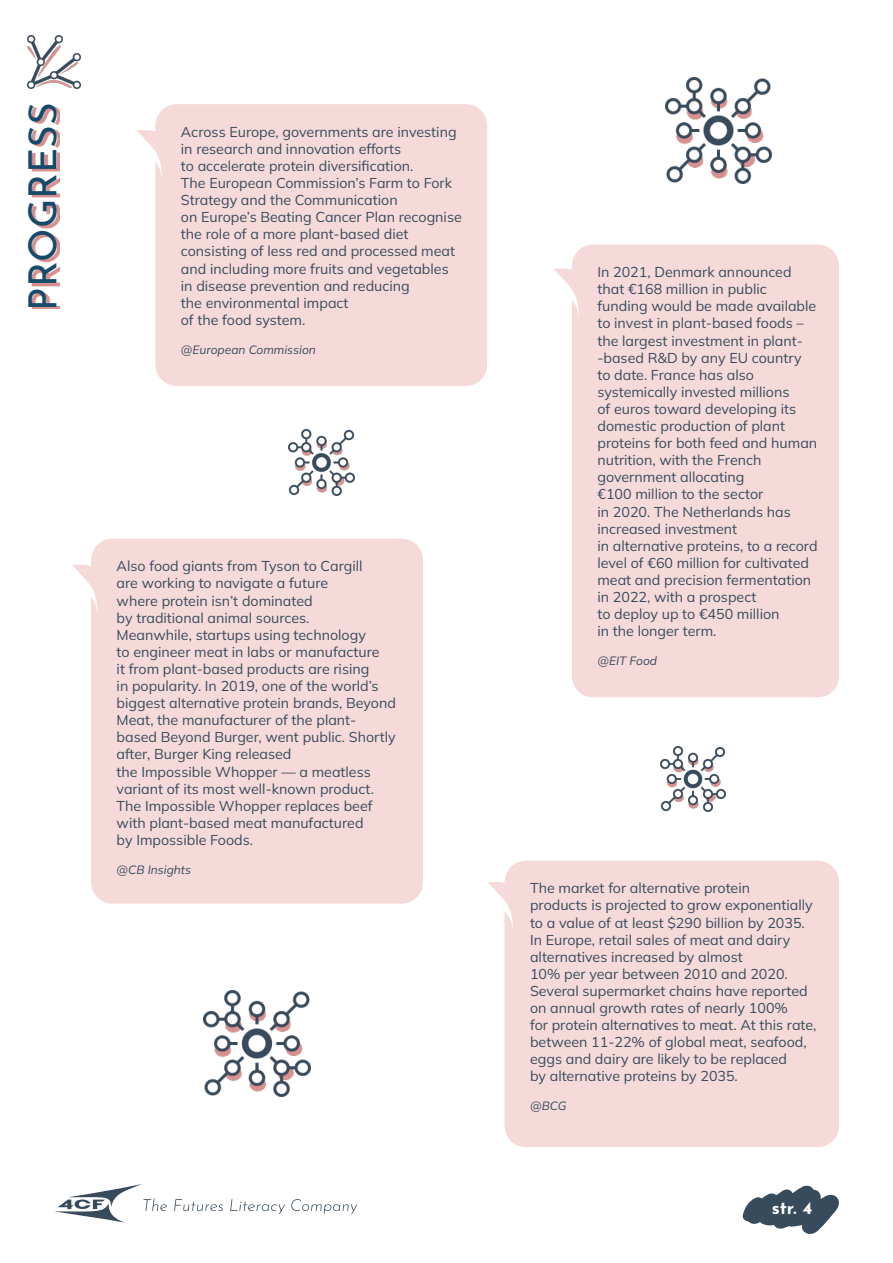
<style>
.page{position:relative;width:893px;height:1263px;background:#fff}
.page>*{position:absolute;margin:0;border:0;box-sizing:border-box;transform-origin:0 0}
.t1{font:39px "Josefin Sans";color:#164a6b}
.t2{font:700 18px "Josefin Sans";color:#fff}
.TXT{font:200 14.25px/17.1px "Mulish";color:#384b5d}
.TXT-2{font:italic 200 12px "Mulish";color:#384b5d}
</style>
<div class="page">
<svg style="left:742px;top:1185px;width:97px;height:49px"></svg>
<svg style="left:54px;top:1184px;width:303px;height:39px"></svg>
<svg style="left:31px;top:107px;width:29px;height:202px"></svg>
<img style="left:27px;top:36px;width:54px;height:53px">
<div style="left:91px;top:539px;width:332px;height:365px;background:#f5dad9;border-radius:21px"></div>
<svg style="left:72px;top:565px;width:25px;height:45px"></svg>
<div style="left:505px;top:861px;width:334px;height:286px;background:#f5dad9;border-radius:21px"></div>
<svg style="left:488px;top:882px;width:25px;height:69px"></svg>
<div style="left:155px;top:104px;width:332px;height:282px;background:#f5dad9;border-radius:21px"></div>
<svg style="left:136px;top:130px;width:26px;height:69px"></svg>
<div style="left:572px;top:244px;width:267px;height:453px;background:#f5dad9;border-radius:21px"></div>
<svg style="left:553px;top:268px;width:26px;height:48px"></svg>
<img style="left:204px;top:991px;width:106px;height:106px">
<img style="left:666px;top:77px;width:106px;height:106px">
<img style="left:660px;top:746px;width:66px;height:66px">
<img style="left:288px;top:429px;width:66px;height:66px">
<h1 class="t1" style="left:10px;top:311px;width:210px;rotate:-90deg">PROGRESS</h1>
<p class="TXT" style="left:181px;top:123px;width:282px">Across Europe, governments are investing in research and innovation efforts<br>to accelerate protein diversification.<br>The European Commission’s Farm to Fork Strategy and the Communication<br>on Europe’s Beating Cancer Plan recognise the role of a more plant-based diet consisting of less red and processed meat and including more fruits and vegetables in disease prevention and reducing<br>the environmental impact<br>of the food system.</p>
<p class="TXT-2" style="left:181px;top:341px;width:137px">@European Commission</p>
<p class="TXT" style="left:117px;top:557px;width:281px">Also food giants from Tyson to Cargill<br>are working to navigate a future<br>where protein isn’t dominated<br>by traditional animal sources.<br>Meanwhile, startups using technology<br>to engineer meat in labs or manufacture<br>it from plant-based products are rising<br>in popularity. In 2019, one of the world’s biggest alternative protein brands, Beyond Meat, the manufacturer of the plant&shy;based Beyond Burger, went public. Shortly after, Burger King released<br>the Impossible Whopper — a meatless variant of its most well-known product.<br>The Impossible Whopper replaces beef with plant-based meat manufactured<br>by Impossible Foods.</p>
<p class="TXT-2" style="left:117px;top:861px;width:76px">@CB Insights</p>
<p class="TXT" style="left:597px;top:263px;width:222px">In 2021, Denmark announced that €168 million in public funding would be made available to invest in plant-based foods – the largest investment in plant--based R&amp;D by any EU country to date. France has also systemically invested millions<br>of euros toward developing its domestic production of plant proteins for both feed and human nutrition, with the French government allocating<br>€100 million to the sector<br>in 2020. The Netherlands has increased investment<br>in alternative proteins, to a record level of €60 million for cultivated meat and precision fermentation in 2022, with a prospect<br>to deploy up to €450 million<br>in the longer term.</p>
<p class="TXT-2" style="left:597px;top:653px;width:61px">@EIT Food</p>
<p class="TXT" style="left:530px;top:879px;width:288px">The market for alternative protein<br>products is projected to grow exponentially to a value of at least $290 billion by 2035.<br>In Europe, retail sales of meat and dairy alternatives increased by almost<br>10% per year between 2010 and 2020.<br>Several supermarket chains have reported on annual growth rates of nearly 100%<br>for protein alternatives to meat. At this rate, between 11-22% of global meat, seafood, eggs and dairy are likely to be replaced<br>by alternative proteins by 2035.</p>
<p class="TXT-2" style="left:530px;top:1098px;width:38px">@BCG</p>
<p class="t2" style="left:772px;top:1192px;width:42px">str. 4</p>
</div>
